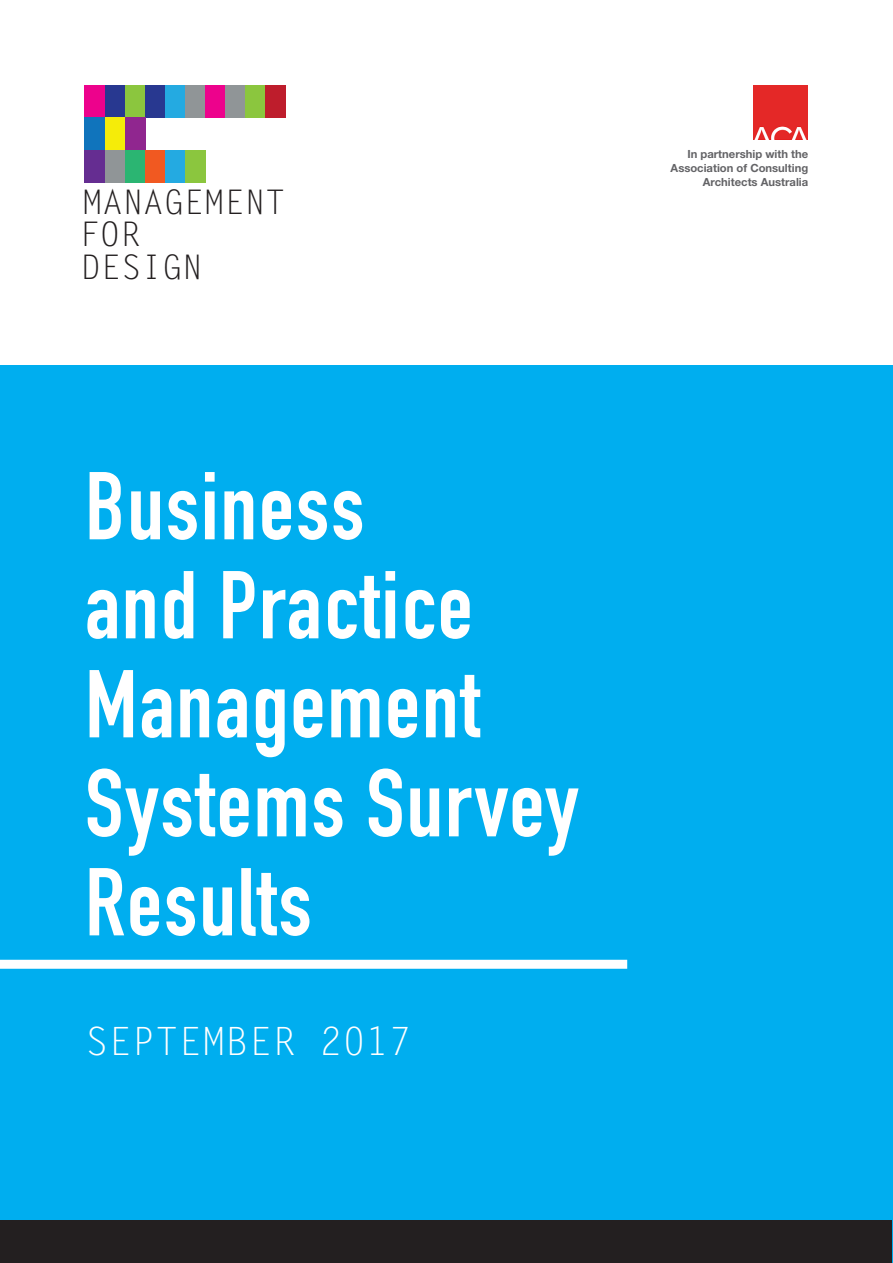
<style>
.page{position:relative;width:893px;height:1263px;background:#fff}
.page>*{position:absolute;margin:0;border:0;box-sizing:border-box;transform-origin:0 0}
.t1{font:700 94.5px/99px "DIN Condensed";letter-spacing:.02em;color:#fff}
.t2{font:39px "Letter Gothic Std";color:#fff}
.t3{font:33.9px/32.8px "Letter Gothic Std";color:#231f20}
.Stats{font:700 11.25px/14.2px "Helvetica Neue LT Std";color:#636366;text-align:right}
</style>
<div class="page">
<div style="left:0;top:366px;width:893px;height:897px;background:#00aeef"></div>
<div style="left:85px;top:85px;width:20px;height:33px;background:#ed028c"></div>
<div style="left:105px;top:85px;width:20px;height:33px;background:#283890"></div>
<div style="left:125px;top:85px;width:20px;height:33px;background:#8bc63e"></div>
<div style="left:145px;top:85px;width:20px;height:33px;background:#283890"></div>
<div style="left:165px;top:85px;width:20px;height:33px;background:#24aae1"></div>
<div style="left:185px;top:85px;width:20px;height:33px;background:#909597"></div>
<div style="left:205px;top:85px;width:20px;height:33px;background:#ed028c"></div>
<div style="left:225px;top:85px;width:20px;height:33px;background:#909597"></div>
<div style="left:245px;top:85px;width:20px;height:33px;background:#8bc63e"></div>
<div style="left:265px;top:85px;width:21px;height:33px;background:#be1d2c"></div>
<div style="left:85px;top:118px;width:20px;height:32px;background:#1074bc"></div>
<div style="left:105px;top:118px;width:20px;height:32px;background:#f5ec09"></div>
<div style="left:125px;top:118px;width:20px;height:32px;background:#90268f"></div>
<div style="left:85px;top:150px;width:20px;height:33px;background:#652d91"></div>
<div style="left:105px;top:150px;width:20px;height:33px;background:#909597"></div>
<div style="left:125px;top:150px;width:20px;height:33px;background:#2bb572"></div>
<div style="left:145px;top:150px;width:20px;height:33px;background:#f15921"></div>
<div style="left:165px;top:150px;width:20px;height:33px;background:#24aae1"></div>
<div style="left:185px;top:150px;width:20px;height:33px;background:#8bc63e"></div>
<div style="left:0;top:960px;width:627px;height:9px;background:#fff"></div>
<div style="left:1px;top:1220px;width:891px;height:43px;background:#231f20"></div>
<img style="left:753px;top:85px;width:55px;height:55px">
<p class="t3" style="left:79px;top:186px;width:208px">MANAGEMENT<br>FOR<br>DESIGN</p>
<p class="t1" style="left:85px;top:457px;width:495px">Business<br>and Practice<br>Management<br>Systems Survey<br>Results</p>
<p class="t2" style="left:85px;top:1019px;width:329px">SEPTEMBER 2017</p>
<p class="Stats" style="left:671px;top:147px;width:139px">In partnership with the<br>Association of Consulting<br>Architects Australia</p>
</div>
